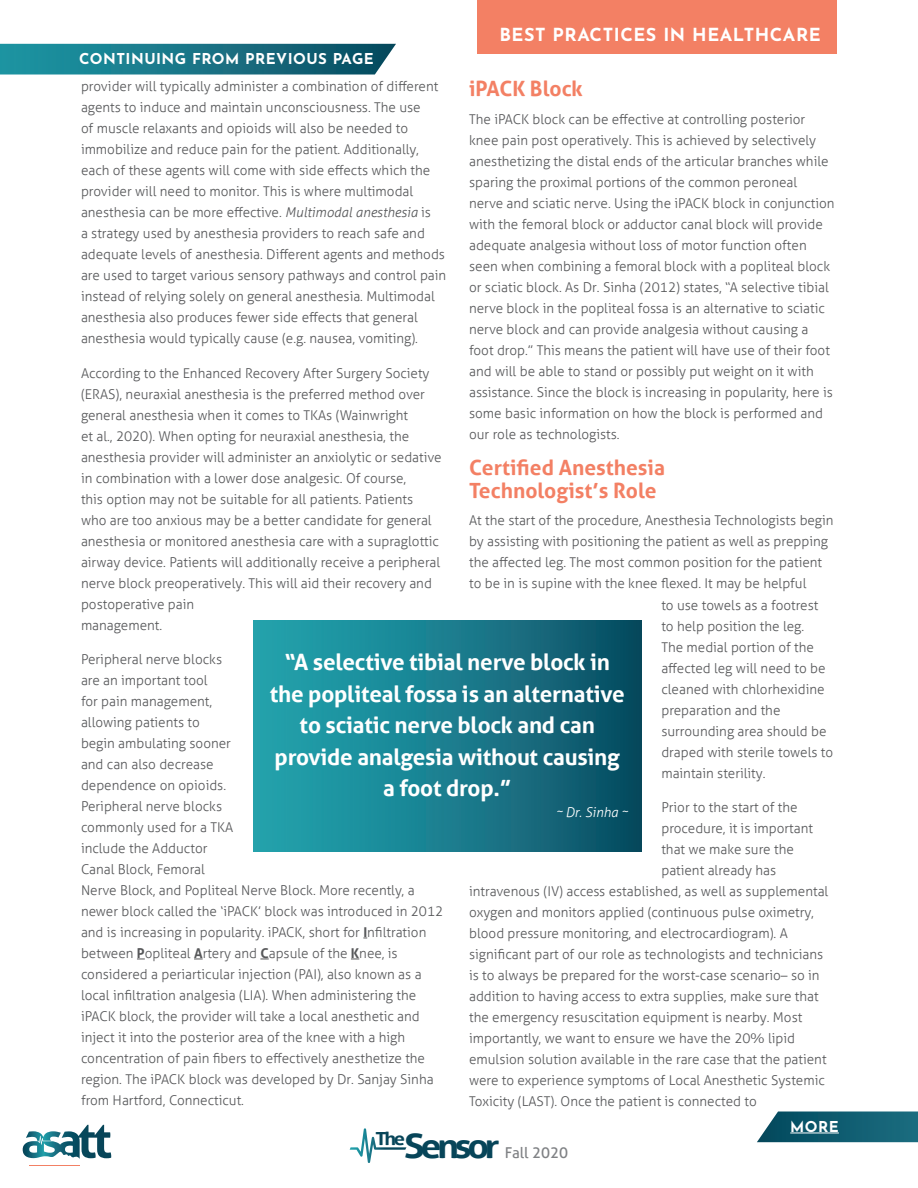
<style>
.page{position:relative;width:918px;height:1188px;background:#fff}
.page>*{position:absolute;margin:0;border:0;box-sizing:border-box;transform-origin:0 0}
.t1{font:700 33.75px "Aller";letter-spacing:-.12em;color:#074559;scale:1.11 1}
.t2{font:700 22.5px/31.5px "Aller";letter-spacing:-.01em;color:#fff;text-align:center}
.t3{font:700 21px/22.5px "Aller";color:#f38064}
.t4{font:700 18px "Josefin Sans";letter-spacing:.03em;color:#fff}
.t5{font:700 18px "Aller";color:#074559;scale:1.11 1}
.t6{font:700 15px "Josefin Sans";letter-spacing:.03em;color:#fff}
.t7{font:15px "Aller";color:#808285}
.t8{font:300 13.5px/21px "Aller";color:#57585a}
.t9{font:italic 300 13.5px "Aller";color:#fff}
.s1{font-style:italic}
.s2{font-weight:700}
</style>
<div class="page">
<svg style="left:350px;top:1128px;width:56px;height:35px"></svg>
<svg style="left:23px;top:1125px;width:88px;height:34px"></svg>
<hr style="left:29px;top:1165px;width:51px;height:1px;background:#f38064">
<svg style="left:757px;top:1112px;width:161px;height:30px;background:#206779"></svg>
<hr style="left:790px;top:1133px;width:49px;height:1px;background:#fff">
<svg style="left:0;top:44px;width:396px;height:31px;background:#1f7889"></svg>
<div style="left:477px;top:0;width:360px;height:54px;background:#f38064"></div>
<div style="left:253px;top:620px;width:388px;height:231px;background:linear-gradient(to right,#25a9b3,#0c4f64)"></div>
<p class="t6" style="left:79px;top:46px;width:296px">CONTINUING FROM PREVIOUS PAGE</p>
<h3 class="t4" style="left:499px;top:19px;width:323px">BEST PRACTICES IN HEALTHCARE</h3>
<p class="t8" style="left:81px;top:76px;width:367px">provider will typically administer a combination of different agents to induce and maintain unconsciousness. The use<br>of muscle relaxants and opioids will also be needed to immobilize and reduce pain for the patient. Additionally, each of these agents will come with side effects which the provider will need to monitor. This is where multimodal anesthesia can be more effective. <span class="s1">Multimodal anesthesia</span> is<br>a strategy used by anesthesia providers to reach safe and adequate levels of anesthesia. Different agents and methods are used to target various sensory pathways and control pain instead of relying solely on general anesthesia. Multimodal anesthesia also produces fewer side effects that general anesthesia would typically cause (e.g. nausea, vomiting).</p>
<p class="t8" style="left:81px;top:362px;width:362px">According to the Enhanced Recovery After Surgery Society (ERAS), neuraxial anesthesia is the preferred method over general anesthesia when it comes to TKAs (Wainwright<br>et al., 2020). When opting for neuraxial anesthesia, the anesthesia provider will administer an anxiolytic or sedative in combination with a lower dose analgesic. Of course,<br>this option may not be suitable for all patients. Patients who are too anxious may be a better candidate for general anesthesia or monitored anesthesia care with a supraglottic airway device. Patients will additionally receive a peripheral nerve block preoperatively. This will aid their recovery and postoperative pain<br>management.</p>
<p class="t8" style="left:81px;top:649px;width:364px">Peripheral nerve blocks<br>are an important tool<br>for pain management,<br>allowing patients to<br>begin ambulating sooner<br>and can also decrease<br>dependence on opioids.<br>Peripheral nerve blocks<br>commonly used for a TKA<br>include the Adductor<br>Canal Block, Femoral<br>Nerve Block, and Popliteal Nerve Block. More recently, a newer block called the ‘iPACK’ block was introduced in 2012 and is increasing in popularity. iPACK, short for <span class="s2">I</span>nfiltration between <span class="s2">P</span>opliteal <span class="s2">A</span>rtery and <span class="s2">C</span>apsule of the <span class="s2">K</span>nee, is considered a periarticular injection (PAI), also known as a local infiltration analgesia (LIA). When administering the iPACK block, the provider will take a local anesthetic and inject it into the posterior area of the knee with a high concentration of pain fibers to effectively anesthetize the region. The iPACK block was developed by Dr. Sanjay Sinha from Hartford, Connecticut.</p>
<h3 class="t3" style="left:469px;top:78px;width:115px">iPACK Block</h3>
<p class="t8" style="left:469px;top:109px;width:367px">The iPACK block can be effective at controlling posterior knee pain post operatively. This is achieved by selectively anesthetizing the distal ends of the articular branches while sparing the proximal portions of the common peroneal nerve and sciatic nerve. Using the iPACK block in conjunction with the femoral block or adductor canal block will provide adequate analgesia without loss of motor function often seen when combining a femoral block with a popliteal block or sciatic block. As Dr. Sinha (2012) states, “A selective tibial nerve block in the popliteal fossa is an alternative to sciatic nerve block and can provide analgesia without causing a foot drop.” This means the patient will have use of their foot and will be able to stand or possibly put weight on it with assistance. Since the block is increasing in popularity, here is some basic information on how the block is performed and our role as technologists.</p>
<h3 class="t3" style="left:469px;top:456px;width:197px">Certified Anesthesia<br>Technologist’s Role</h3>
<p class="t8" style="left:469px;top:510px;width:366px">At the start of the procedure, Anesthesia Technologists begin</p>
<p class="t8" style="left:469px;top:531px;width:361px">by assisting with positioning the patient as well as prepping</p>
<p class="t8" style="left:469px;top:552px;width:355px">the affected leg. The most common position for the patient</p>
<p class="t8" style="left:469px;top:573px;width:339px">to be in is supine with the knee flexed. It may be helpful</p>
<p class="t8" style="left:661px;top:594px;width:159px">to use towels as a footrest</p>
<p class="t8" style="left:661px;top:615px;width:144px">to help position the leg.</p>
<p class="t8" style="left:661px;top:636px;width:154px">The medial portion of the</p>
<p class="t8" style="left:661px;top:657px;width:166px">affected leg will need to be</p>
<p class="t8" style="left:661px;top:678px;width:165px">cleaned with chlorhexidine</p>
<p class="t8" style="left:661px;top:699px;width:121px">preparation and the</p>
<p class="t8" style="left:661px;top:720px;width:167px">surrounding area should be</p>
<p class="t8" style="left:661px;top:741px;width:173px">draped with sterile towels to</p>
<p class="t8" style="left:661px;top:762px;width:106px">maintain sterility.</p>
<p class="t8" style="left:661px;top:797px;width:138px">Prior to the start of the</p>
<p class="t8" style="left:661px;top:818px;width:153px">procedure, it is important</p>
<p class="t8" style="left:661px;top:839px;width:134px">that we make sure the</p>
<p class="t8" style="left:661px;top:860px;width:116px">patient already has</p>
<p class="t8" style="left:469px;top:881px;width:361px">intravenous (IV) access established, as well as supplemental</p>
<p class="t8" style="left:469px;top:902px;width:346px">oxygen and monitors applied (continuous pulse oximetry,</p>
<p class="t8" style="left:469px;top:923px;width:320px">blood pressure monitoring, and electrocardiogram). A</p>
<p class="t8" style="left:469px;top:944px;width:356px">significant part of our role as technologists and technicians</p>
<p class="t8" style="left:469px;top:965px;width:352px">is to always be prepared for the worst-case scenario– so in</p>
<p class="t8" style="left:469px;top:986px;width:351px">addition to having access to extra supplies, make sure that</p>
<p class="t8" style="left:469px;top:1007px;width:335px">the emergency resuscitation equipment is nearby. Most</p>
<p class="t8" style="left:469px;top:1028px;width:328px">importantly, we want to ensure we have the 20% lipid</p>
<p class="t8" style="left:469px;top:1049px;width:359px">emulsion solution available in the rare case that the patient</p>
<p class="t8" style="left:469px;top:1070px;width:357px">were to experience symptoms of Local Anesthetic Systemic</p>
<p class="t8" style="left:469px;top:1091px;width:289px">Toxicity (LAST). Once the patient is connected to</p>
<h2 class="t2" style="left:270px;top:646px;width:356px">“A selective tibial nerve block in the popliteal fossa is an alternative to sciatic nerve block and can provide analgesia without causing a foot drop.”</h2>
<p class="t9" style="left:556px;top:804px;width:73px">~ Dr. Sinha ~</p>
<h3 class="t5" style="left:376px;top:1127px;width:28px">The</h3>
<h1 class="t1" style="left:404px;top:1125px;width:87px">Sensor</h1>
<p class="t7" style="left:505px;top:1143px;width:65px">Fall 2020</p>
<p class="t6" style="left:790px;top:1113px;width:50px">MORE</p>
</div>
